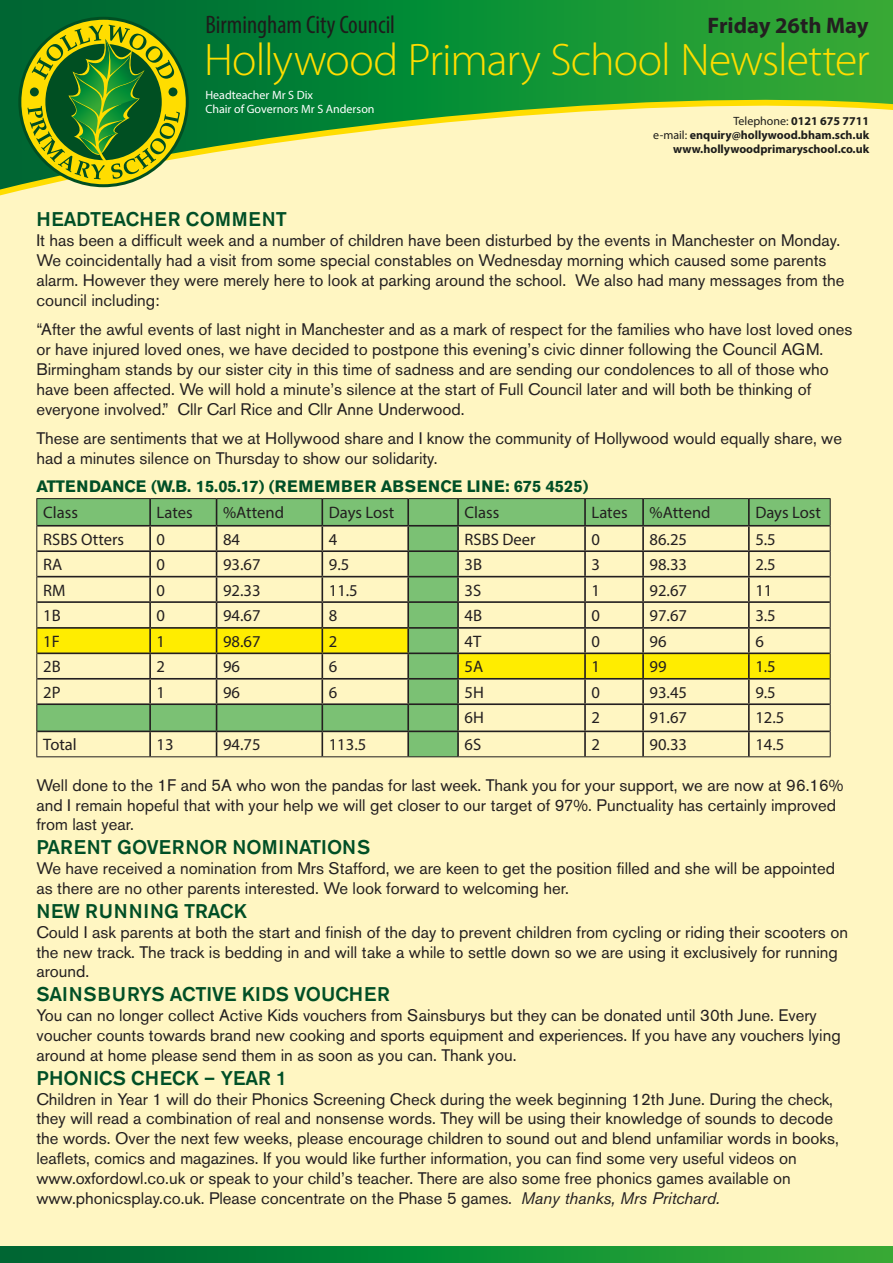
<style>
.page{position:relative;width:893px;height:1263px;background:#fff}
.page>*{position:absolute;margin:0;border:0;box-sizing:border-box;transform-origin:0 0}
.t1{font:300 45.75px "Myriad Pro";letter-spacing:-.02em;color:#fd0}
.t2{font:condensed 25.35px "Myriad Pro";color:#1d1d1b}
.t3{font:700 22.5px "Myriad Pro";color:#231f20}
.t4{font:500 19.65px "Akzidenz Grotesk BE";color:#004f26}
.t5{font:500 19.65px "Akzidenz Grotesk BE";letter-spacing:.02em;color:#004f26}
.t6{font:16.65px/20px "Akzidenz Grotesk BE";color:#231f20}
.t7{font:16.65px "Myriad Pro";color:#231f20}
.t8{font:700 16.35px "Akzidenz Grotesk BE";color:#004f26}
.t9{font:700 12px/14.4px "Myriad Pro";color:#1d1d1b;text-align:right}
.t10{font:12px/14.4px "Myriad Pro";color:#fff}
.s1{font-weight:400}
.s2{font-style:italic}
</style>
<div class="page">
<div style="left:0;top:1px;width:893px;height:1253px;background:#fff6c2"></div>
<svg style="left:0;top:0;width:893px;height:190px"></svg>
<div style="left:0;top:1246px;width:893px;height:17px;background:linear-gradient(to right,#006534,#2faf36)"></div>
<svg style="left:20px;top:18px;width:167px;height:168px"></svg>
<svg style="left:27px;top:25px;width:153px;height:154px;background:#67931c"></svg>
<div style="left:30px;top:87px;width:9px;height:9px;background:#004f22;border-radius:50%"></div>
<div style="left:169px;top:87px;width:8px;height:9px;background:#004f22;border-radius:50%"></div>
<hr style="left:36px;top:498px;width:114px;height:1px;background:#231f20">
<hr style="left:150px;top:498px;width:67px;height:1px;background:#231f20">
<hr style="left:217px;top:498px;width:105px;height:1px;background:#231f20">
<hr style="left:322px;top:498px;width:86px;height:1px;background:#231f20">
<hr style="left:408px;top:498px;width:50px;height:1px;background:#231f20">
<hr style="left:458px;top:498px;width:127px;height:1px;background:#231f20">
<hr style="left:585px;top:498px;width:58px;height:1px;background:#231f20">
<hr style="left:643px;top:498px;width:106px;height:1px;background:#231f20">
<hr style="left:749px;top:498px;width:82px;height:1px;background:#231f20">
<svg style="left:36px;top:499px;width:795px;height:257px"></svg>
<hr style="left:36px;top:756px;width:114px;height:1px;background:#231f20">
<hr style="left:150px;top:756px;width:67px;height:1px;background:#231f20">
<hr style="left:217px;top:756px;width:105px;height:1px;background:#231f20">
<hr style="left:322px;top:756px;width:86px;height:1px;background:#231f20">
<hr style="left:408px;top:756px;width:50px;height:1px;background:#231f20">
<hr style="left:458px;top:756px;width:127px;height:1px;background:#231f20">
<hr style="left:585px;top:756px;width:58px;height:1px;background:#231f20">
<hr style="left:643px;top:756px;width:106px;height:1px;background:#231f20">
<hr style="left:749px;top:756px;width:82px;height:1px;background:#231f20">
<h2 class="t2" style="left:205px;top:9px;width:191px">Birmingham City Council</h2>
<h3 class="t3" style="left:708px;top:10px;width:162px">Friday 26th May</h3>
<h1 class="t1" style="left:204px;top:35px;width:667px">Hollywood Primary School Newsletter</h1>
<p class="t10" style="left:205px;top:87px;width:171px">Headteacher Mr S Dix<br>Chair of Governors Mr S Anderson</p>
<p class="t9" style="left:653px;top:113px;width:217px"><span class="s1">Telephone:</span> 0121 675 7711<br><span class="s1">e-mail:</span> enquiry@hollywood.bham.sch.uk www.hollywoodprimaryschool.co.uk</p>
<p class="t4" style="left:36px;top:207px;width:252px">HEADTEACHER COMMENT</p>
<p class="t6" style="left:36px;top:230px;width:810px">It has been a difficult week and a number of children have been disturbed by the events in Manchester on Monday.<br>We coincidentally had a visit from some special constables on Wednesday morning which caused some parents alarm. However they were merely here to look at parking around the school. We also had many messages from the council including:</p>
<p class="t6" style="left:36px;top:319px;width:818px">“After the awful events of last night in Manchester and as a mark of respect for the families who have lost loved ones or have injured loved ones, we have decided to postpone this evening’s civic dinner following the Council AGM.<br>Birmingham stands by our sister city in this time of sadness and are sending our condolences to all of those who have been affected. We will hold a minute’s silence at the start of Full Council later and will both be thinking of everyone involved.” Cllr Carl Rice and Cllr Anne Underwood.</p>
<p class="t6" style="left:36px;top:428px;width:807px">These are sentiments that we at Hollywood share and I know the community of Hollywood would equally share, we had a minutes silence on Thursday to show our solidarity.</p>
<p class="t8" style="left:36px;top:476px;width:554px">ATTENDANCE (W.B. 15.05.17) (REMEMBER ABSENCE LINE: 675 4525)</p>
<p class="t7" style="left:43px;top:502px;width:36px">Class</p>
<p class="t7" style="left:157px;top:502px;width:38px">Lates</p>
<p class="t7" style="left:223px;top:502px;width:62px">%Attend</p>
<p class="t7" style="left:329px;top:502px;width:67px">Days Lost</p>
<p class="t7" style="left:465px;top:502px;width:36px">Class</p>
<p class="t7" style="left:591px;top:502px;width:38px">Lates</p>
<p class="t7" style="left:650px;top:502px;width:62px">%Attend</p>
<p class="t7" style="left:755px;top:502px;width:67px">Days Lost</p>
<p class="t7" style="left:43px;top:529px;width:82px">RSBS Otters</p>
<p class="t7" style="left:157px;top:529px;width:10px">0</p>
<p class="t7" style="left:223px;top:529px;width:19px">84</p>
<p class="t7" style="left:329px;top:529px;width:10px">4</p>
<p class="t7" style="left:465px;top:529px;width:73px">RSBS Deer</p>
<p class="t7" style="left:591px;top:529px;width:10px">0</p>
<p class="t7" style="left:650px;top:529px;width:39px">86.25</p>
<p class="t7" style="left:755px;top:529px;width:22px">5.5</p>
<p class="t7" style="left:43px;top:554px;width:21px">RA</p>
<p class="t7" style="left:157px;top:554px;width:10px">0</p>
<p class="t7" style="left:223px;top:554px;width:39px">93.67</p>
<p class="t7" style="left:329px;top:554px;width:22px">9.5</p>
<p class="t7" style="left:465px;top:554px;width:19px">3B</p>
<p class="t7" style="left:591px;top:554px;width:10px">3</p>
<p class="t7" style="left:650px;top:554px;width:39px">98.33</p>
<p class="t7" style="left:755px;top:554px;width:22px">2.5</p>
<p class="t7" style="left:43px;top:580px;width:24px">RM</p>
<p class="t7" style="left:157px;top:580px;width:10px">0</p>
<p class="t7" style="left:223px;top:580px;width:39px">92.33</p>
<p class="t7" style="left:329px;top:580px;width:31px">11.5</p>
<p class="t7" style="left:465px;top:580px;width:18px">3S</p>
<p class="t7" style="left:591px;top:580px;width:10px">1</p>
<p class="t7" style="left:650px;top:580px;width:39px">92.67</p>
<p class="t7" style="left:755px;top:580px;width:19px">11</p>
<p class="t7" style="left:43px;top:605px;width:19px">1B</p>
<p class="t7" style="left:157px;top:605px;width:10px">0</p>
<p class="t7" style="left:223px;top:605px;width:39px">94.67</p>
<p class="t7" style="left:329px;top:605px;width:10px">8</p>
<p class="t7" style="left:465px;top:605px;width:19px">4B</p>
<p class="t7" style="left:591px;top:605px;width:10px">0</p>
<p class="t7" style="left:650px;top:605px;width:39px">97.67</p>
<p class="t7" style="left:755px;top:605px;width:22px">3.5</p>
<p class="t7" style="left:43px;top:631px;width:18px">1F</p>
<p class="t7" style="left:157px;top:631px;width:10px">1</p>
<p class="t7" style="left:223px;top:631px;width:39px">98.67</p>
<p class="t7" style="left:329px;top:631px;width:10px">2</p>
<p class="t7" style="left:465px;top:631px;width:18px">4T</p>
<p class="t7" style="left:591px;top:631px;width:10px">0</p>
<p class="t7" style="left:650px;top:631px;width:19px">96</p>
<p class="t7" style="left:755px;top:631px;width:10px">6</p>
<p class="t7" style="left:43px;top:656px;width:19px">2B</p>
<p class="t7" style="left:157px;top:656px;width:10px">2</p>
<p class="t7" style="left:223px;top:656px;width:19px">96</p>
<p class="t7" style="left:329px;top:656px;width:10px">6</p>
<p class="t7" style="left:465px;top:656px;width:20px">5A</p>
<p class="t7" style="left:591px;top:656px;width:10px">1</p>
<p class="t7" style="left:650px;top:656px;width:19px">99</p>
<p class="t7" style="left:755px;top:656px;width:22px">1.5</p>
<p class="t7" style="left:43px;top:682px;width:19px">2P</p>
<p class="t7" style="left:157px;top:682px;width:10px">1</p>
<p class="t7" style="left:223px;top:682px;width:19px">96</p>
<p class="t7" style="left:329px;top:682px;width:10px">6</p>
<p class="t7" style="left:465px;top:682px;width:21px">5H</p>
<p class="t7" style="left:591px;top:682px;width:10px">0</p>
<p class="t7" style="left:650px;top:682px;width:39px">93.45</p>
<p class="t7" style="left:755px;top:682px;width:22px">9.5</p>
<p class="t7" style="left:465px;top:707px;width:21px">6H</p>
<p class="t7" style="left:591px;top:707px;width:10px">2</p>
<p class="t7" style="left:650px;top:707px;width:39px">91.67</p>
<p class="t7" style="left:755px;top:707px;width:31px">12.5</p>
<p class="t7" style="left:43px;top:734px;width:35px">Total</p>
<p class="t7" style="left:157px;top:734px;width:19px">13</p>
<p class="t7" style="left:223px;top:734px;width:39px">94.75</p>
<p class="t7" style="left:329px;top:734px;width:39px">113.5</p>
<p class="t7" style="left:465px;top:734px;width:18px">6S</p>
<p class="t7" style="left:591px;top:734px;width:10px">2</p>
<p class="t7" style="left:650px;top:734px;width:39px">90.33</p>
<p class="t7" style="left:755px;top:734px;width:31px">14.5</p>
<p class="t6" style="left:36px;top:775px;width:809px">Well done to the 1F and 5A who won the pandas for last week. Thank you for your support, we are now at 96.16% and I remain hopeful that with your help we will get closer to our target of 97%. Punctuality has certainly improved from last year.</p>
<p class="t4" style="left:36px;top:835px;width:335px">PARENT GOVERNOR NOMINATIONS</p>
<p class="t6" style="left:36px;top:858px;width:800px">We have received a nomination from Mrs Stafford, we are keen to get the position filled and she will be appointed as there are no other parents interested. We look forward to welcoming her.</p>
<p class="t5" style="left:36px;top:899px;width:212px">NEW RUNNING TRACK</p>
<p class="t6" style="left:36px;top:922px;width:813px">Could I ask parents at both the start and finish of the day to prevent children from cycling or riding their scooters on the new track. The track is bedding in and will take a while to settle down so we are using it exclusively for running around.</p>
<p class="t4" style="left:36px;top:982px;width:355px">SAINSBURYS ACTIVE KIDS VOUCHER</p>
<p class="t6" style="left:36px;top:1005px;width:806px">You can no longer collect Active Kids vouchers from Sainsburys but they can be donated until 30th June. Every voucher counts towards brand new cooking and sports equipment and experiences. If you have any vouchers lying around at home please send them in as soon as you can. Thank you.</p>
<p class="t4" style="left:36px;top:1066px;width:252px">PHONICS CHECK – YEAR 1</p>
<p class="t6" style="left:36px;top:1089px;width:804px">Children in Year 1 will do their Phonics Screening Check during the week beginning 12th June. During the check, they will read a combination of real and nonsense words. They will be using their knowledge of sounds to decode the words. Over the next few weeks, please encourage children to sound out and blend unfamiliar words in books, leaflets, comics and magazines. If you would like further information, you can find some very useful videos on www.oxfordowl.co.uk or speak to your child’s teacher. There are also some free phonics games available on www.phonicsplay.co.uk. Please concentrate on the Phase 5 games. <span class="s2">Many thanks, Mrs Pritchard.</span></p>
</div>
